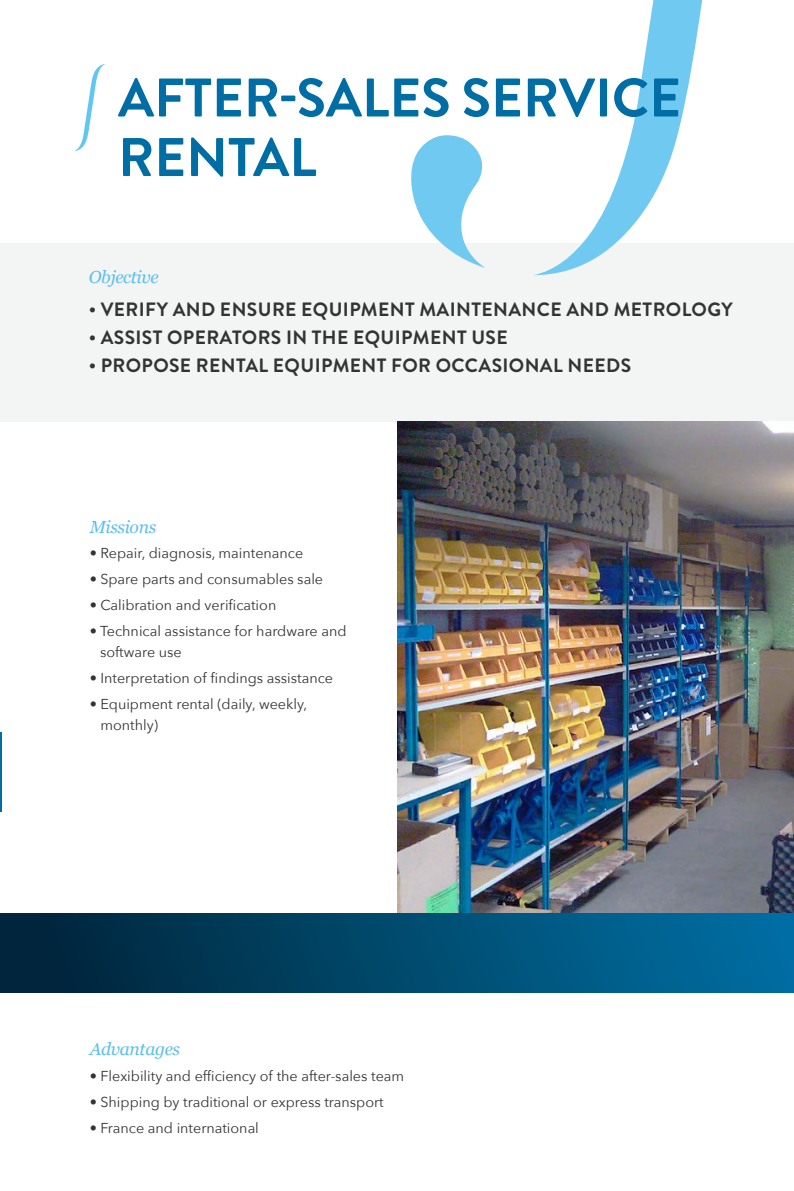
<style>
.page{position:relative;width:794px;height:1191px;background:#fff}
.page>*{position:absolute;margin:0;border:0;box-sizing:border-box;transform-origin:0 0}
.t1{font:700 54.25px/59.5px "Brandon Grotesque";color:#006da4}
.t2{font:700 19.25px "Brandon Grotesque";letter-spacing:.02em;color:#333334}
.t3{font:italic 17.5px "Georgia";letter-spacing:-.02em;color:#5bbfed}
.t4{font:14.35px/21px "Avenir Next";color:#333334}
</style>
<div class="page">
<div style="left:2px;top:243px;width:792px;height:179px;background:#f3f4f4"></div>
<hr style="left:0;top:243px;width:1px;height:179px;background:#f3f4f4">
<svg style="left:411px;top:0;width:292px;height:275px"></svg>
<hr style="left:0;top:733px;width:1px;height:79px;background:#006da4">
<svg style="left:74px;top:64px;width:32px;height:87px"></svg>
<img style="left:397px;top:422px;width:397px;height:491px">
<div style="left:0;top:913px;width:794px;height:79px;background:linear-gradient(to right,#002236,#0070a4)"></div>
<h1 class="t1" style="left:118px;top:69px;width:564px">AFTER-SALES SERVICE<br>RENTAL</h1>
<p class="t3" style="left:89px;top:264px;width:71px">Objective</p>
<h2 class="t2" style="left:89px;top:296px;width:645px">• VERIFY AND ENSURE EQUIPMENT MAINTENANCE AND METROLOGY</h2>
<h2 class="t2" style="left:89px;top:324px;width:420px">• ASSIST OPERATORS IN THE EQUIPMENT USE</h2>
<h2 class="t2" style="left:89px;top:352px;width:544px">• PROPOSE RENTAL EQUIPMENT FOR OCCASIONAL NEEDS</h2>
<p class="t3" style="left:90px;top:514px;width:68px">Missions</p>
<p class="t4" style="left:90px;top:542px;width:215px">• Repair, diagnosis, maintenance</p>
<p class="t4" style="left:90px;top:568px;width:235px">• Spare parts and consumables sale</p>
<p class="t4" style="left:90px;top:594px;width:188px">• Calibration and verification</p>
<p class="t4" style="left:100px;top:620px;width:248px;text-indent:-10px">• Technical assistance for hardware and software use</p>
<p class="t4" style="left:90px;top:667px;width:245px">• Interpretation of findings assistance</p>
<p class="t4" style="left:100px;top:693px;width:208px;text-indent:-11px">• Equipment rental (daily, weekly, monthly)</p>
<p class="t3" style="left:90px;top:1036px;width:92px">Advantages</p>
<p class="t4" style="left:90px;top:1064px;width:316px">• Flexibility and efficiency of the after-sales team</p>
<p class="t4" style="left:90px;top:1090px;width:295px">• Shipping by traditional or express transport</p>
<p class="t4" style="left:90px;top:1116px;width:171px">• France and international</p>
</div>
